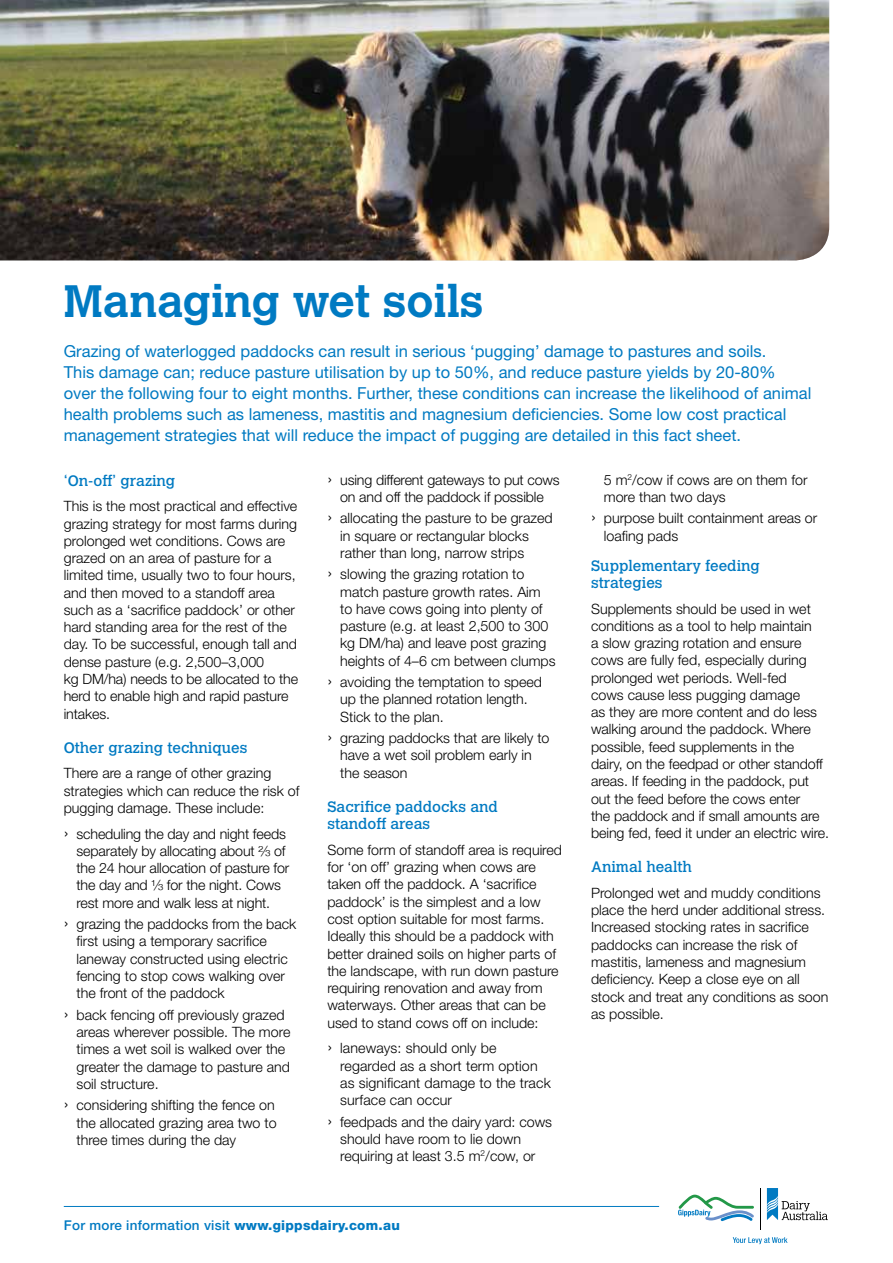
<style>
.page{position:relative;width:893px;height:1263px;background:#fff}
.page>*{position:absolute;margin:0;border:0;box-sizing:border-box;transform-origin:0 0}
.t1{font:700 45px "Calvert MT Std";color:#007ac2}
.t2{font:16.5px/21px "Helvetica Neue LT Std";color:#007ac2}
.t3{font:15px/17.2px "Calvert MT Std";color:#007ac2}
.t4{font:300 14.25px/17.2px "Helvetica Neue LT Std";color:#000}
.t5{font:500 13.5px "Helvetica Neue LT Std";letter-spacing:.02em;color:#007ac2}
.s1{font-size:18px}
.s2{font-family:"Helvetica Neue"}
.s3{font-weight:800}
</style>
<div class="page">
<img style="left:0;top:0;width:829px;height:260px">
<hr style="left:64px;top:1206px;width:595px;height:1px;background:#007ac2">
<svg style="left:678px;top:1188px;width:150px;height:56px"></svg>
<h1 class="t1" style="left:64px;top:273px;width:421px">Managing wet soils</h1>
<p class="t2" style="left:64px;top:341px;width:749px">Grazing of waterlogged paddocks can result in serious ‘pugging’ damage to pastures and soils.<br>This damage can; reduce pasture utilisation by up to 50%, and reduce pasture yields by 20-80% over the following four to eight months. Further, these conditions can increase the likelihood of animal health problems such as lameness, mastitis and magnesium deficiencies. Some low cost practical management strategies that will reduce the impact of pugging are detailed in this fact sheet.</p>
<p class="t3" style="left:64px;top:472px;width:113px">‘On-off’ grazing</p>
<p class="t4" style="left:64px;top:497px;width:236px">This is the most practical and effective grazing strategy for most farms during prolonged wet conditions. Cows are grazed on an area of pasture for a limited time, usually two to four hours, and then moved to a standoff area such as a ‘sacrifice paddock’ or other hard standing area for the rest of the day. To be successful, enough tall and dense pasture (e.g. 2,500–3,000<br>kg DM/ha) needs to be allocated to the herd to enable high and rapid pasture intakes.</p>
<p class="t3" style="left:64px;top:739px;width:185px">Other grazing techniques</p>
<p class="t4" style="left:64px;top:764px;width:237px">There are a range of other grazing strategies which can reduce the risk of pugging damage. These include:</p>
<p class="t4" style="left:77px;top:825px;width:214px;text-indent:-13px"><span class="s1">›</span> scheduling the day and night feeds separately by allocating about <span class="s2">⅔</span> of the 24 hour allocation of pasture for the day and <span class="s2">⅓</span> for the night. Cows rest more and walk less at night.</p>
<p class="t4" style="left:77px;top:915px;width:221px;text-indent:-13px"><span class="s1">›</span> grazing the paddocks from the back first using a temporary sacrifice laneway constructed using electric fencing to stop cows walking over the front of the paddock</p>
<p class="t4" style="left:77px;top:1006px;width:215px;text-indent:-13px"><span class="s1">›</span> back fencing off previously grazed areas wherever possible. The more times a wet soil is walked over the greater the damage to pasture and soil structure.</p>
<p class="t4" style="left:77px;top:1096px;width:202px;text-indent:-13px"><span class="s1">›</span> considering shifting the fence on the allocated grazing area two to three times during the day</p>
<p class="t4" style="left:327px;top:471px;width:234px;text-align:center"><span class="s1">›</span> using different gateways to put cows on and off the paddock if possible</p>
<p class="t4" style="left:340px;top:509px;width:214px;text-indent:-13px"><span class="s1">›</span> allocating the pasture to be grazed in square or rectangular blocks rather than long, narrow strips</p>
<p class="t4" style="left:340px;top:565px;width:217px;text-indent:-13px"><span class="s1">›</span> slowing the grazing rotation to match pasture growth rates. Aim to have cows going into plenty of pasture (e.g. at least 2,500 to 300 kg DM/ha) and leave post grazing heights of 4–6 cm between clumps</p>
<p class="t4" style="left:340px;top:673px;width:203px;text-indent:-13px"><span class="s1">›</span> avoiding the temptation to speed up the planned rotation length.<br>Stick to the plan.</p>
<p class="t4" style="left:340px;top:729px;width:211px;text-indent:-13px"><span class="s1">›</span> grazing paddocks that are likely to have a wet soil problem early in the season</p>
<p class="t3" style="left:327px;top:798px;width:172px">Sacrifice paddocks and standoff areas</p>
<p class="t4" style="left:327px;top:841px;width:236px">Some form of standoff area is required for ‘on off’ grazing when cows are taken off the paddock. A ‘sacrifice paddock’ is the simplest and a low cost option suitable for most farms.<br>Ideally this should be a paddock with better drained soils on higher parts of the landscape, with run down pasture requiring renovation and away from waterways. Other areas that can be used to stand cows off on include:</p>
<p class="t4" style="left:340px;top:1039px;width:212px;text-indent:-13px"><span class="s1">›</span> laneways: should only be regarded as a short term option as significant damage to the track surface can occur</p>
<p class="t4" style="left:340px;top:1112px;width:213px;text-indent:-13px"><span class="s1">›</span> feedpads and the dairy yard: cows should have room to lie down requiring at least 3.5 m<sup>2</sup>/cow, or</p>
<p class="t5" style="left:64px;top:1217px;width:338px">For more information visit <span class="s3">www.gippsdairy.com.au</span></p>
<p class="t4" style="left:604px;top:471px;width:205px">5 m<sup>2</sup>/cow if cows are on them for more than two days</p>
<p class="t4" style="left:604px;top:509px;width:215px;text-indent:-13px"><span class="s1">›</span> purpose built containment areas or loafing pads</p>
<p class="t3" style="left:591px;top:557px;width:170px">Supplementary feeding strategies</p>
<p class="t4" style="left:591px;top:600px;width:240px">Supplements should be used in wet conditions as a tool to help maintain<br>a slow grazing rotation and ensure cows are fully fed, especially during prolonged wet periods. Well-fed<br>cows cause less pugging damage<br>as they are more content and do less walking around the paddock. Where possible, feed supplements in the dairy, on the feedpad or other standoff areas. If feeding in the paddock, put out the feed before the cows enter<br>the paddock and if small amounts are being fed, feed it under an electric wire.</p>
<p class="t3" style="left:591px;top:858px;width:102px">Animal health</p>
<p class="t4" style="left:591px;top:884px;width:239px">Prolonged wet and muddy conditions place the herd under additional stress.<br>Increased stocking rates in sacrifice paddocks can increase the risk of mastitis, lameness and magnesium deficiency. Keep a close eye on all stock and treat any conditions as soon as possible.</p>
</div>
